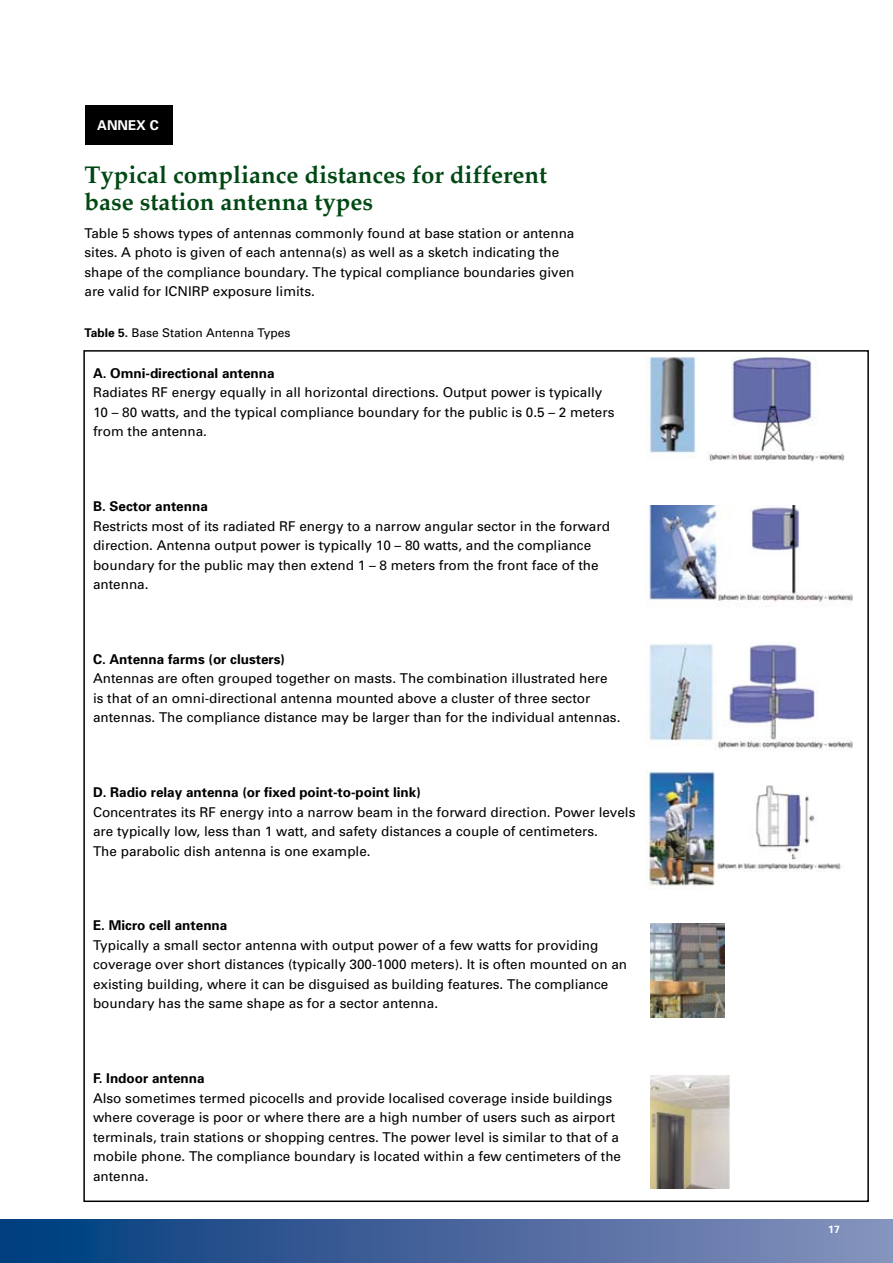
<style>
.page{position:relative;width:893px;height:1263px;background:#fff}
.page>*{position:absolute;margin:0;border:0;box-sizing:border-box;transform-origin:0 0}
.t1{font:700 24px/27px "Palatino";color:#004813}
.t2{font:13.5px/19.5px "Univers";color:#000}
.t3{font:700 13.5px "Univers";color:#000}
.t4{font:700 13.5px "Univers";color:#fff}
.t5{font:12px "Univers";color:#000}
.t6{font:700 10.5px "Univers";color:#fff}
.s1{font-weight:700}
</style>
<div class="page">
<div style="left:0;top:1219px;width:893px;height:44px;background:linear-gradient(to right,#003b7c,#8990bc)"></div>
<div style="left:85px;top:105px;width:87px;height:40px;background:#000"></div>
<img style="left:645px;top:356px;width:200px;height:106px">
<img style="left:645px;top:505px;width:208px;height:100px">
<img style="left:649px;top:644px;width:204px;height:105px">
<img style="left:645px;top:770px;width:198px;height:119px">
<img style="left:650px;top:923px;width:74px;height:95px">
<img style="left:650px;top:1075px;width:80px;height:113px">
<p class="t4" style="left:97px;top:117px;width:63px">ANNEX C</p>
<h1 class="t1" style="left:85px;top:161px;width:464px">Typical compliance distances for different base station antenna types</h1>
<p class="t2" style="left:85px;top:223px;width:491px">Table 5 shows types of antennas commonly found at base station or antenna sites. A photo is given of each antenna(s) as well as a sketch indicating the shape of the compliance boundary. The typical compliance boundaries given are valid for ICNIRP exposure limits.</p>
<p class="t5" style="left:85px;top:325px;width:208px"><span class="s1">Table 5.</span> Base Station Antenna Types</p>
<p class="t3" style="left:93px;top:364px;width:183px">A. Omni-directional antenna</p>
<p class="t2" style="left:93px;top:383px;width:523px">Radiates RF energy equally in all horizontal directions. Output power is typically<br>10 – 80 watts, and the typical compliance boundary for the public is 0.5 – 2 meters from the antenna.</p>
<p class="t3" style="left:93px;top:498px;width:116px">B. Sector antenna</p>
<p class="t2" style="left:93px;top:516px;width:518px">Restricts most of its radiated RF energy to a narrow angular sector in the forward direction. Antenna output power is typically 10 – 80 watts, and the compliance boundary for the public may then extend 1 – 8 meters from the front face of the antenna.</p>
<p class="t3" style="left:93px;top:650px;width:194px">C. Antenna farms (or clusters)</p>
<p class="t2" style="left:93px;top:669px;width:529px">Antennas are often grouped together on masts. The combination illustrated here is that of an omni-directional antenna mounted above a cluster of three sector antennas. The compliance distance may be larger than for the individual antennas.</p>
<p class="t3" style="left:93px;top:784px;width:329px">D. Radio relay antenna (or fixed point-to-point link)</p>
<p class="t2" style="left:93px;top:802px;width:544px">Concentrates its RF energy into a narrow beam in the forward direction. Power levels are typically low, less than 1 watt, and safety distances a couple of centimeters.<br>The parabolic dish antenna is one example.</p>
<p class="t3" style="left:93px;top:917px;width:136px">E. Micro cell antenna</p>
<p class="t2" style="left:93px;top:935px;width:536px">Typically a small sector antenna with output power of a few watts for providing coverage over short distances (typically 300-1000 meters). It is often mounted on an existing building, where it can be disguised as building features. The compliance boundary has the same shape as for a sector antenna.</p>
<p class="t3" style="left:93px;top:1070px;width:113px">F. Indoor antenna</p>
<p class="t2" style="left:93px;top:1088px;width:530px">Also sometimes termed picocells and provide localised coverage inside buildings where coverage is poor or where there are a high number of users such as airport terminals, train stations or shopping centres. The power level is similar to that of a mobile phone. The compliance boundary is located within a few centimeters of the antenna.</p>
<p class="t6" style="left:828px;top:1223px;width:13px">17</p>
</div>
